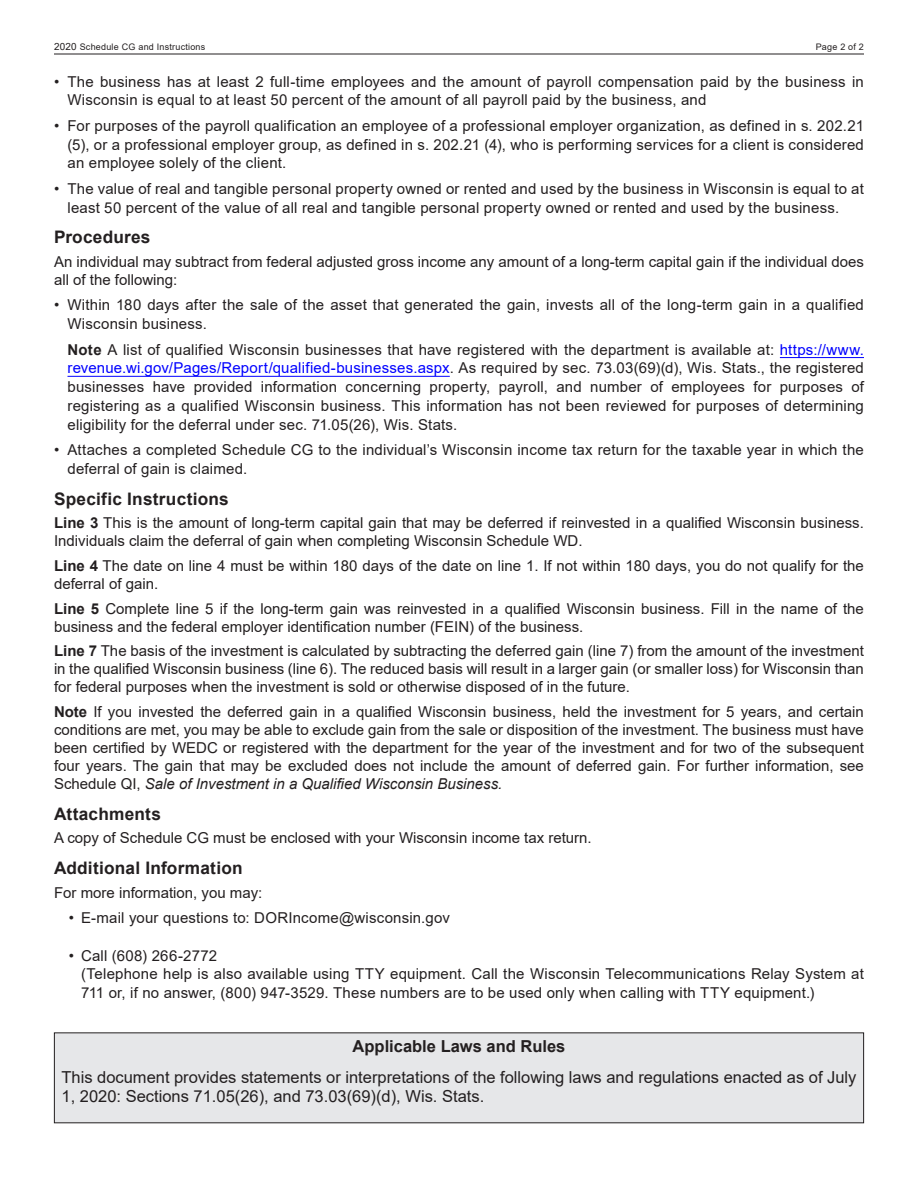
<style>
.page{position:relative;width:918px;height:1188px;background:#fff}
.page>*{position:absolute;margin:0;border:0;box-sizing:border-box;transform-origin:0 0}
.t1{font:700 17.25px "Arial";letter-spacing:.01em;color:#231f20}
.t2{font:16.5px/18.8px "Arial";color:#231f20}
.t3{font:700 16.5px "Arial";color:#231f20}
.bullet_list{font:15px/18.8px "Arial";letter-spacing:.015em;color:#231f20}
.body{font:15px/18px "Arial";color:#231f20}
.t4{font:9px "Arial";letter-spacing:.025em;color:#231f20}
.s1{font-size:9.9px}
.s2{font-weight:700}
.s3{color:#00f}
.s4{font-style:italic}
</style>
<div class="page">
<hr style="left:54px;top:54px;width:810px;height:1px;background:#231f20">
<hr style="left:780px;top:357px;width:84px;height:1px;background:#00f">
<hr style="left:68px;top:376px;width:382px;height:1px;background:#00f">
<div style="left:54px;top:1033px;width:810px;height:90px;background:#e6e7e9"></div>
<p class="t4" style="left:54px;top:40px;width:153px"><span class="s1">2020</span> Schedule CG and Instructions</p>
<p class="t4" style="left:816px;top:40px;width:50px">Page 2 of 2</p>
<p class="bullet_list" style="left:68px;top:72px;width:798px;text-indent:-14px">• The business has at least 2 full-time employees and the amount of payroll compensation paid by the business in<br>Wisconsin is equal to at least 50 percent of the amount of all payroll paid by the business, and</p>
<p class="bullet_list" style="left:68px;top:116px;width:798px;text-align:justify;text-indent:-14px">• For purposes of the payroll qualification an employee of a professional employer organization, as defined in s. 202.21 (5), or a professional employer group, as defined in s. 202.21 (4), who is performing services for a client is considered an employee solely of the client.</p>
<p class="bullet_list" style="left:68px;top:179px;width:798px;text-indent:-14px">• The value of real and tangible personal property owned or rented and used by the business in Wisconsin is equal to at least 50 percent of the value of all real and tangible personal property owned or rented and used by the business.</p>
<p class="t1" style="left:54px;top:225px;width:98px">Procedures</p>
<p class="body" style="left:54px;top:252px;width:811px">An individual may subtract from federal adjusted gross income any amount of a long-term capital gain if the individual does all of the following:</p>
<p class="bullet_list" style="left:68px;top:296px;width:798px;text-indent:-14px">• Within 180 days after the sale of the asset that generated the gain, invests all of the long-term gain in a qualified<br>Wisconsin business.</p>
<p class="bullet_list" style="left:68px;top:340px;width:798px;text-align:justify"><span class="s2">Note</span> A list of qualified Wisconsin businesses that have registered with the department is available at: <span class="s3">https://www. revenue.wi.gov/Pages/Report/qualified-businesses.aspx</span>. As required by sec. 73.03(69)(d), Wis. Stats., the registered businesses have provided information concerning property, payroll, and number of employees for purposes of registering as a qualified Wisconsin business. This information has not been reviewed for purposes of determining eligibility for the deferral under sec. 71.05(26), Wis. Stats.</p>
<p class="bullet_list" style="left:68px;top:440px;width:798px;text-indent:-14px">• Attaches a completed Schedule CG to the individual’s Wisconsin income tax return for the taxable year in which the deferral of gain is claimed.</p>
<p class="t1" style="left:54px;top:487px;width:176px">Specific Instructions</p>
<p class="body" style="left:54px;top:514px;width:811px"><span class="s2">Line 3</span> This is the amount of long-term capital gain that may be deferred if reinvested in a qualified Wisconsin business.<br>Individuals claim the deferral of gain when completing Wisconsin Schedule WD.</p>
<p class="body" style="left:54px;top:557px;width:811px"><span class="s2">Line 4</span> The date on line 4 must be within 180 days of the date on line 1. If not within 180 days, you do not qualify for the deferral of gain.</p>
<p class="body" style="left:54px;top:599px;width:811px"><span class="s2">Line 5</span> Complete line 5 if the long-term gain was reinvested in a qualified Wisconsin business. Fill in the name of the business and the federal employer identification number (FEIN) of the business.</p>
<p class="body" style="left:54px;top:642px;width:811px;text-align:justify"><span class="s2">Line 7</span> The basis of the investment is calculated by subtracting the deferred gain (line 7) from the amount of the investment in the qualified Wisconsin business (line 6). The reduced basis will result in a larger gain (or smaller loss) for Wisconsin than for federal purposes when the investment is sold or otherwise disposed of in the future.</p>
<p class="body" style="left:54px;top:703px;width:811px;text-align:justify"><span class="s2">Note</span> If you invested the deferred gain in a qualified Wisconsin business, held the investment for 5 years, and certain conditions are met, you may be able to exclude gain from the sale or disposition of the investment. The business must have been certified by WEDC or registered with the department for the year of the investment and for two of the subsequent four years. The gain that may be excluded does not include the amount of deferred gain. For further information, see Schedule QI, <span class="s4">Sale of Investment in a Qualified Wisconsin Business.</span></p>
<p class="t1" style="left:54px;top:802px;width:109px">Attachments</p>
<p class="body" style="left:54px;top:829px;width:539px">A copy of Schedule CG must be enclosed with your Wisconsin income tax return.</p>
<p class="t1" style="left:54px;top:856px;width:190px">Additional Information</p>
<p class="body" style="left:54px;top:883px;width:210px">For more information, you may:</p>
<p class="bullet_list" style="left:69px;top:908px;width:383px">• E-mail your questions to: DORIncome@wisconsin.gov</p>
<p class="bullet_list" style="left:69px;top:946px;width:150px">• Call (608) 266-2772</p>
<p class="bullet_list" style="left:81px;top:965px;width:784px">(Telephone help is also available using TTY equipment. Call the Wisconsin Telecommunications Relay System at<br>711 or, if no answer, (800) 947-3529. These numbers are to be used only when calling with TTY equipment.)</p>
<p class="t3" style="left:353px;top:1035px;width:214px">Applicable Laws and Rules</p>
<p class="t2" style="left:62px;top:1068px;width:796px">This document provides statements or interpretations of the following laws and regulations enacted as of July<br>1, 2020: Sections 71.05(26), and 73.03(69)(d), Wis. Stats.</p>
</div>
